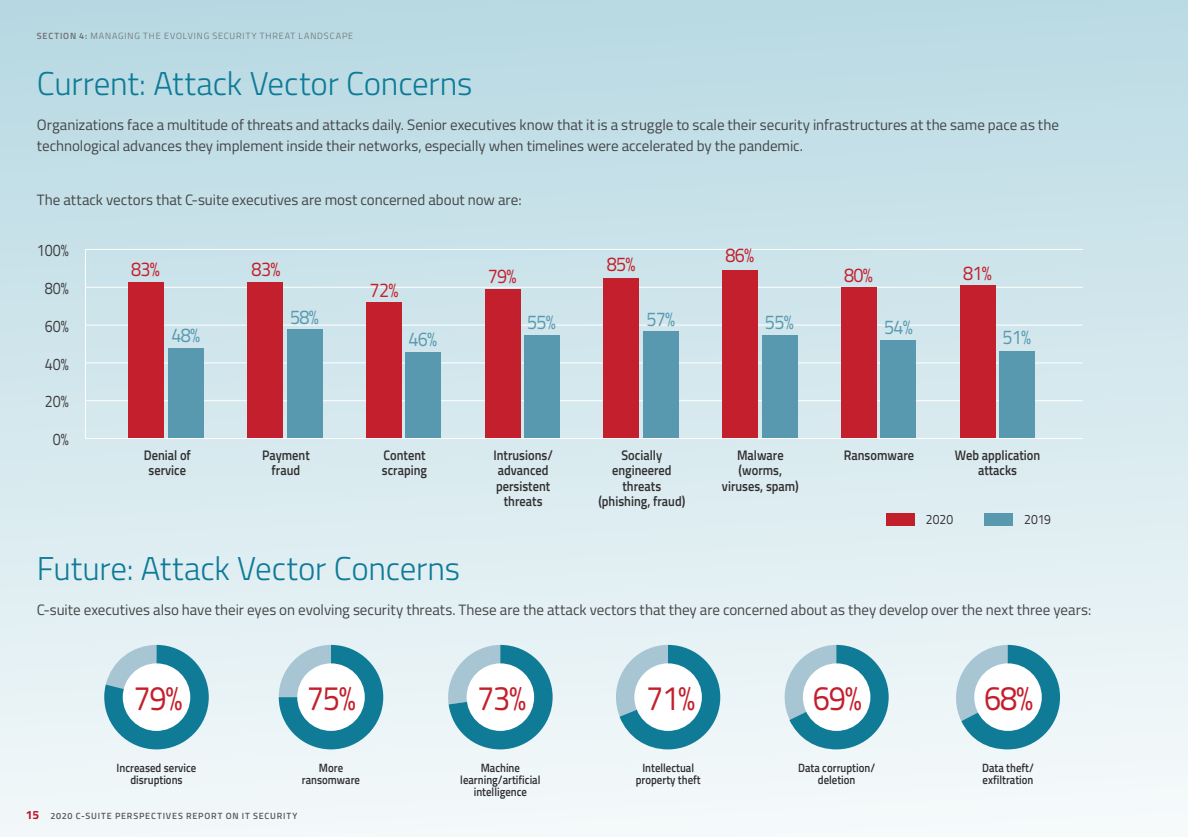
<style>
.page{position:relative;width:1188px;height:837px;background:#fff}
.page>*{position:absolute;margin:0;border:0;box-sizing:border-box;transform-origin:0 0}
.t1{font:34.05px "Titillium Web";letter-spacing:-.04em;color:#c31f2c;scale:.9 1}
.chapter_Title{font:300 33px "Titillium Web";letter-spacing:-.005em;color:#0d7b97}
.t2{font:19.95px "Titillium Web";letter-spacing:-.04em;color:#c31f2c;scale:.9 1}
.t3{font:19.95px "Titillium Web";letter-spacing:-.04em;color:#5999af;scale:.9 1}
.t4{font:16.8px "Titillium Web";color:#3e3e3f;scale:.85 1}
._05_Body_Text{font:15px/21px "Titillium Web";letter-spacing:-.005em;color:#454647}
.t5{font:600 13.8px/15.3px "Titillium Web";color:#312f30;text-align:center;scale:.9 1}
._02_Subhead_1__Teal{font:13.5px "Titillium Web";color:#312f30;scale:.9 1}
.t6{font:600 12px/12px "Titillium Web";color:#312f30;text-align:center;scale:.9 1}
.t7{font:700 12px "Titillium Web";color:#c1132a}
.t8{font:300 9px "Titillium Web";letter-spacing:.1em;color:#6b6c6f}
.t9{font:600 9px "Titillium Web";letter-spacing:.095em;color:#57585a}
.s1{font-weight:600}
</style>
<div class="page">
<div style="left:0;top:0;width:1188px;height:837px;background:linear-gradient(to bottom,#b8d9e2,#f5f9fa)"></div>
<hr style="left:85px;top:249px;width:1px;height:190px;background:#fff">
<hr style="left:85px;top:400px;width:998px;height:1px;background:#fff">
<hr style="left:85px;top:362px;width:998px;height:1px;background:#fff">
<hr style="left:85px;top:325px;width:998px;height:1px;background:#fff">
<hr style="left:85px;top:287px;width:998px;height:1px;background:#fff">
<hr style="left:85px;top:249px;width:998px;height:1px;background:#fff">
<div style="left:999px;top:351px;width:36px;height:88px;background:#5999af"></div>
<div style="left:960px;top:285px;width:35px;height:154px;background:#c31f2c"></div>
<div style="left:881px;top:340px;width:35px;height:99px;background:#5999af"></div>
<div style="left:841px;top:287px;width:36px;height:152px;background:#c31f2c"></div>
<div style="left:762px;top:335px;width:35px;height:104px;background:#5999af"></div>
<div style="left:722px;top:270px;width:36px;height:169px;background:#c31f2c"></div>
<div style="left:643px;top:331px;width:36px;height:108px;background:#5999af"></div>
<div style="left:604px;top:278px;width:35px;height:161px;background:#c31f2c"></div>
<div style="left:524px;top:335px;width:36px;height:104px;background:#5999af"></div>
<div style="left:485px;top:289px;width:35px;height:150px;background:#c31f2c"></div>
<div style="left:406px;top:352px;width:35px;height:87px;background:#5999af"></div>
<div style="left:366px;top:302px;width:36px;height:137px;background:#c31f2c"></div>
<div style="left:287px;top:329px;width:36px;height:110px;background:#5999af"></div>
<div style="left:247px;top:282px;width:36px;height:157px;background:#c31f2c"></div>
<div style="left:168px;top:348px;width:36px;height:91px;background:#5999af"></div>
<div style="left:129px;top:282px;width:35px;height:157px;background:#c31f2c"></div>
<hr style="left:85px;top:438px;width:998px;height:1px;background:#fff">
<svg style="left:104px;top:645px;width:105px;height:104px;background:#6bacbe"></svg>
<div style="left:123px;top:663px;width:67px;height:68px;background:#fff;border-radius:50%"></div>
<svg style="left:279px;top:645px;width:104px;height:104px;background:#6dadbf"></svg>
<div style="left:297px;top:663px;width:68px;height:68px;background:#fff;border-radius:50%"></div>
<svg style="left:445px;top:645px;width:108px;height:104px;background:#76b2c3"></svg>
<div style="left:467px;top:663px;width:67px;height:68px;background:#fff;border-radius:50%"></div>
<svg style="left:609px;top:645px;width:111px;height:104px;background:#7fb6c6"></svg>
<div style="left:634px;top:663px;width:68px;height:68px;background:#fff;border-radius:50%"></div>
<svg style="left:777px;top:645px;width:112px;height:104px;background:#82b8c7"></svg>
<div style="left:803px;top:663px;width:67px;height:68px;background:#fff;border-radius:50%"></div>
<svg style="left:949px;top:645px;width:111px;height:104px;background:#81b7c7"></svg>
<div style="left:974px;top:663px;width:68px;height:68px;background:#fff;border-radius:50%"></div>
<div style="left:886px;top:514px;width:28px;height:12px;background:#c1202b"></div>
<div style="left:984px;top:514px;width:29px;height:12px;background:#5999af"></div>
<p class="t8" style="left:37px;top:29px;width:318px"><span class="s1">SECTION 4:</span> MANAGING THE EVOLVING SECURITY THREAT LANDSCAPE</p>
<p class="chapter_Title" style="left:37px;top:59px;width:437px">Current: Attack Vector Concerns</p>
<p class="_05_Body_Text" style="left:37px;top:114px;width:1024px">Organizations face a multitude of threats and attacks daily. Senior executives know that it is a struggle to scale their security infrastructures at the same pace as the technological advances they implement inside their networks, especially when timelines were accelerated by the pandemic.</p>
<p class="_05_Body_Text" style="left:37px;top:189px;width:486px">The attack vectors that C-suite executives are most concerned about now are:</p>
<p class="t4" style="left:37px;top:238px;width:39px">100%</p>
<p class="t4" style="left:45px;top:276px;width:30px">80%</p>
<p class="t4" style="left:45px;top:314px;width:30px">60%</p>
<p class="t4" style="left:45px;top:351px;width:30px">40%</p>
<p class="t4" style="left:45px;top:389px;width:30px">20%</p>
<p class="t4" style="left:53px;top:427px;width:20px">0%</p>
<p class="t2" style="left:131px;top:254px;width:33px">83%</p>
<p class="t2" style="left:252px;top:254px;width:33px">83%</p>
<p class="t3" style="left:171px;top:321px;width:33px">48%</p>
<p class="t3" style="left:290px;top:302px;width:33px">58%</p>
<p class="t2" style="left:370px;top:275px;width:33px">72%</p>
<p class="t3" style="left:409px;top:324px;width:33px">46%</p>
<p class="t2" style="left:488px;top:262px;width:33px">79%</p>
<p class="t2" style="left:607px;top:250px;width:33px">85%</p>
<p class="t2" style="left:725px;top:241px;width:33px">86%</p>
<p class="t2" style="left:844px;top:260px;width:33px">80%</p>
<p class="t2" style="left:963px;top:259px;width:33px">81%</p>
<p class="t3" style="left:527px;top:307px;width:33px">55%</p>
<p class="t3" style="left:647px;top:304px;width:33px">57%</p>
<p class="t3" style="left:765px;top:307px;width:33px">55%</p>
<p class="t3" style="left:884px;top:312px;width:33px">54%</p>
<p class="t3" style="left:1002px;top:323px;width:33px">51%</p>
<p class="t5" style="left:144px;top:447px;width:54px">Denial of service</p>
<p class="t5" style="left:262px;top:447px;width:55px">Payment fraud</p>
<p class="t5" style="left:382px;top:447px;width:52px;text-align:left">Content scraping</p>
<p class="t5" style="left:493px;top:447px;width:68px">Intrusions/ advanced persistent threats</p>
<p class="t5" style="left:598px;top:447px;width:98px">Socially engineered threats (phishing, fraud)</p>
<p class="t5" style="left:722px;top:447px;width:87px">Malware (worms, viruses, spam)</p>
<p class="t5" style="left:844px;top:447px;width:80px">Ransomware</p>
<p class="t5" style="left:955px;top:447px;width:97px">Web application attacks</p>
<p class="_02_Subhead_1__Teal" style="left:926px;top:509px;width:32px">2020</p>
<p class="_02_Subhead_1__Teal" style="left:1024px;top:509px;width:31px">2019</p>
<p class="chapter_Title" style="left:37px;top:544px;width:425px">Future: Attack Vector Concerns</p>
<p class="_05_Body_Text" style="left:37px;top:599px;width:1056px">C-suite executives also have their eyes on evolving security threats. These are the attack vectors that they are concerned about as they develop over the next three years:</p>
<p class="t1" style="left:134px;top:673px;width:56px">79%</p>
<p class="t1" style="left:307px;top:673px;width:56px">75%</p>
<p class="t7" style="left:26px;top:806px;width:15px">15</p>
<p class="t6" style="left:117px;top:761px;width:90px">Increased service disruptions</p>
<p class="t6" style="left:302px;top:761px;width:66px">More ransomware</p>
<p class="t9" style="left:50px;top:809px;width:249px">2020 C-SUITE PERSPECTIVES REPORT ON IT SECURITY</p>
<p class="t1" style="left:477px;top:673px;width:56px">73%</p>
<p class="t6" style="left:460px;top:761px;width:91px">Machine learning/artificial intelligence</p>
<p class="t1" style="left:646px;top:673px;width:56px">71%</p>
<p class="t6" style="left:636px;top:761px;width:74px">Intellectual property theft</p>
<p class="t1" style="left:813px;top:673px;width:56px">69%</p>
<p class="t6" style="left:798px;top:761px;width:87px">Data corruption/ deletion</p>
<p class="t1" style="left:984px;top:673px;width:56px">68%</p>
<p class="t6" style="left:982px;top:761px;width:59px;text-align:left">Data theft/ exfiltration</p>
</div>
